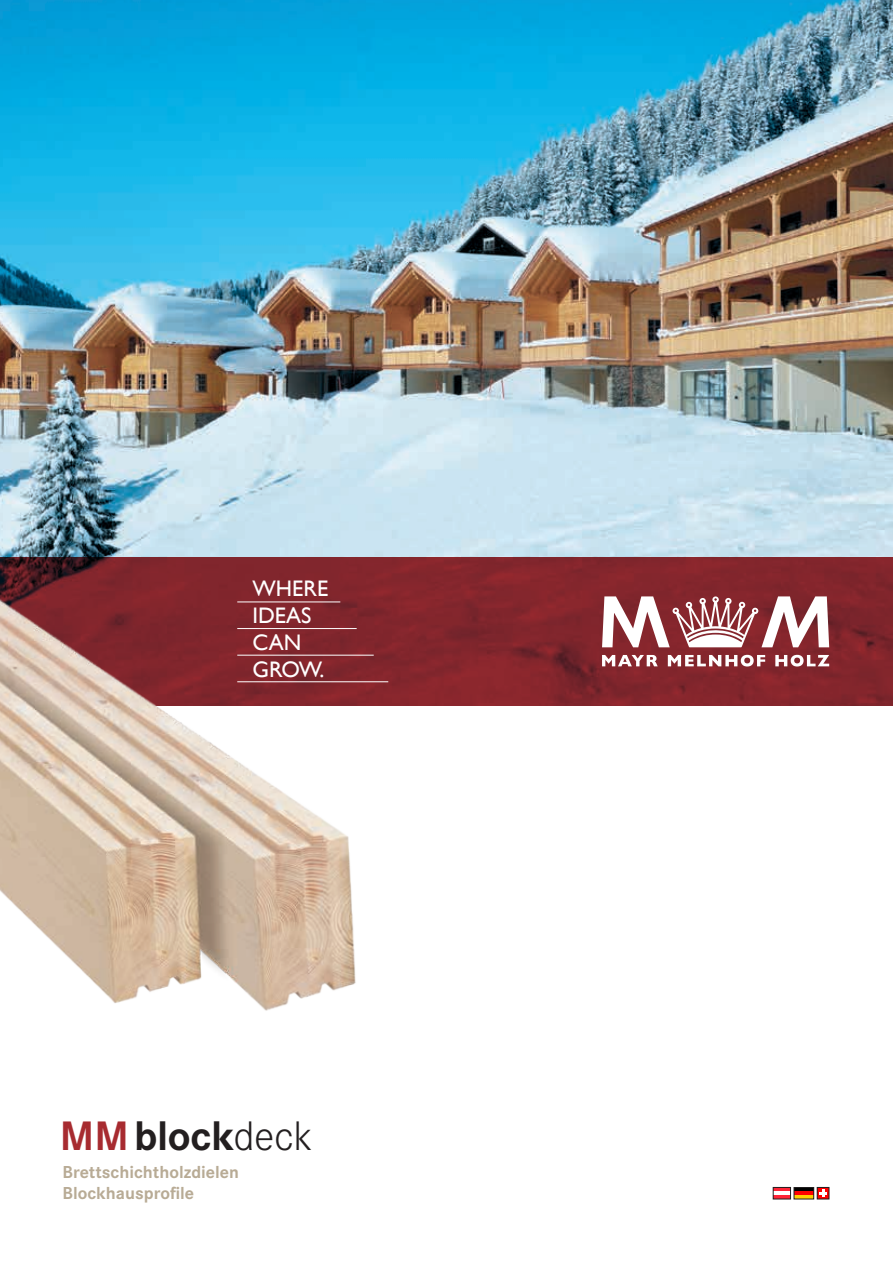
<style>
.page{position:relative;width:893px;height:1263px;background:#fff}
.page>*{position:absolute;margin:0;border:0;box-sizing:border-box;transform-origin:0 0}
.t1{font:700 42.75px "Corporate S";letter-spacing:-.01em;color:#231f20}
.t2{font:22.5px/27px "Gill Sans";color:#fff}
.t3{font:700 18px/21.6px "Corporate S";color:#b8ab95}
.s1{color:#a72b30}
.s2{font-weight:300}
</style>
<div class="page">
<img style="left:0;top:0;width:893px;height:557px">
<svg style="left:0;top:557px;width:893px;height:149px;background:#7e242b"></svg>
<svg style="left:695px;top:655px;width:70px;height:11px"></svg>
<svg style="left:775px;top:655px;width:54px;height:11px"></svg>
<svg style="left:695px;top:596px;width:134px;height:51px"></svg>
<img style="left:0;top:592px;width:695px;height:419px">
<hr style="left:237px;top:602px;width:103px;height:1px;background:#fff">
<hr style="left:237px;top:628px;width:120px;height:1px;background:#fff">
<hr style="left:237px;top:655px;width:137px;height:1px;background:#fff">
<hr style="left:237px;top:681px;width:151px;height:1px;background:#fff">
<div style="left:773px;top:1187px;width:17px;height:12px;background:#ff2437"></div>
<hr style="left:773px;top:1191px;width:17px;height:4px;background:#fff">
<div style="left:773px;top:1187px;width:18px;height:12px;border:1px solid #231f20"></div>
<div style="left:794px;top:1187px;width:20px;height:12px;background:#000"></div>
<div style="left:794px;top:1191px;width:20px;height:8px;background:#f00"></div>
<hr style="left:794px;top:1195px;width:20px;height:4px;background:#ffcf00">
<div style="left:794px;top:1187px;width:20px;height:12px;border:1px solid #231f20"></div>
<svg style="left:819px;top:1190px;width:8px;height:7px"></svg>
<div style="left:817px;top:1187px;width:12px;height:12px;border:1px solid #231f20"></div>
<p class="t2" style="left:252px;top:574px;width:77px">WHERE<br>IDEAS<br>CAN<br>GROW.</p>
<h1 class="t1" style="left:60px;top:1106px;width:255px"><span class="s1">MM</span>block<span class="s2">deck</span></h1>
<p class="t3" style="left:63px;top:1160px;width:178px">Brettschichtholzdielen<br>Blockhausprofile</p>
</div>
